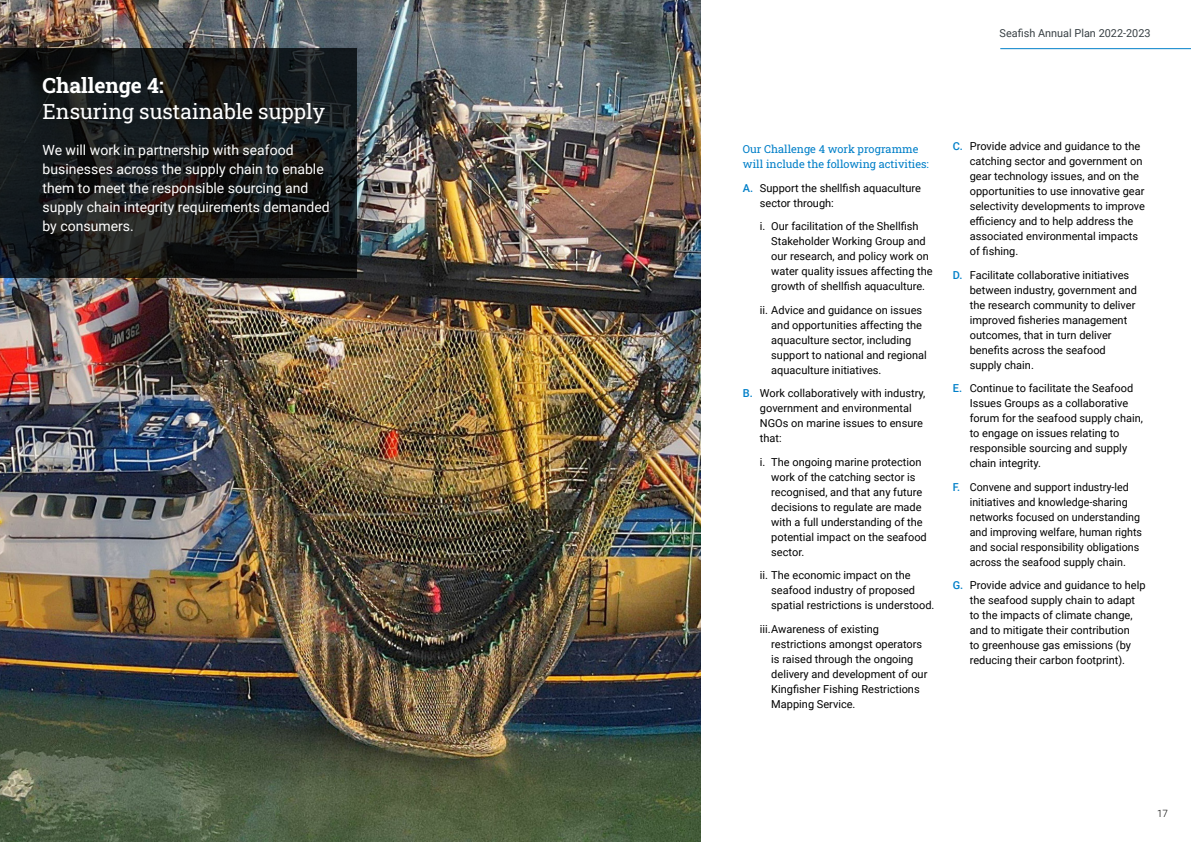
<style>
.page{position:relative;width:1191px;height:842px;background:#fff}
.page>*{position:absolute;margin:0;border:0;box-sizing:border-box;transform-origin:0 0}
.Heading_1{font:21px/26px "Roboto Slab";color:#fff}
.Challenge_intros{font:14px/19px "Roboto";color:#fff}
.t1{font:11px/15px "Roboto";color:#000}
.Heading_3{font:11px/15px "Roboto Slab";color:#007fc8}
.t2{font:11px "Roboto";color:#384044}
.t3{font:300 10px "Roboto";color:#000}
.s1{font-weight:700}
.s2{font-weight:500;color:#007fc8}
</style>
<div class="page">
<hr style="left:1000px;top:48px;width:191px;height:1px;background:#007fc8">
<img style="left:0;top:0;width:700px;height:842px">
<svg style="left:0;top:49px;width:357px;height:229px;background:#171a1b"></svg>
<p class="Heading_1" style="left:43px;top:72px;width:284px"><span class="s1">Challenge 4:<br></span>Ensuring sustainable supply</p>
<p class="Challenge_intros" style="left:43px;top:140px;width:289px">We will work in partnership with seafood businesses across the supply chain to enable them to meet the responsible sourcing and supply chain integrity requirements demanded by consumers.</p>
<p class="t2" style="left:999px;top:25px;width:152px">Seafish Annual Plan 2022-2023</p>
<p class="Heading_3" style="left:743px;top:141px;width:187px">Our Challenge 4 work programme will include the following activities:</p>
<p class="t1" style="left:760px;top:180px;width:163px;text-indent:-17px"><span class="s2">A.</span> Support the shellfish aquaculture sector through:</p>
<p class="t1" style="left:771px;top:218px;width:163px;text-indent:-11px">i. Our facilitation of the Shellfish Stakeholder Working Group and our research, and policy work on water quality issues affecting the growth of shellfish aquaculture.</p>
<p class="t1" style="left:771px;top:302px;width:157px;text-indent:-11px">ii. Advice and guidance on issues and opportunities affecting the aquaculture sector, including support to national and regional aquaculture initiatives.</p>
<p class="t1" style="left:760px;top:385px;width:167px;text-indent:-17px"><span class="s2">B.</span> Work collaboratively with industry, government and environmental<br>NGOs on marine issues to ensure that:</p>
<p class="t1" style="left:771px;top:454px;width:157px;text-indent:-11px">i. The ongoing marine protection work of the catching sector is recognised, and that any future decisions to regulate are made with a full understanding of the potential impact on the seafood sector.</p>
<p class="t1" style="left:771px;top:567px;width:165px;text-indent:-11px">ii. The economic impact on the seafood industry of proposed spatial restrictions is understood.</p>
<p class="t1" style="left:771px;top:621px;width:158px;text-indent:-11px">iii.Awareness of existing restrictions amongst operators is raised through the ongoing delivery and development of our<br>Kingfisher Fishing Restrictions<br>Mapping Service.</p>
<p class="t1" style="left:969px;top:138px;width:177px;text-indent:-17px"><span class="s2">C.</span> Provide advice and guidance to the catching sector and government on gear technology issues, and on the opportunities to use innovative gear selectivity developments to improve efficiency and to help address the associated environmental impacts of fishing.</p>
<p class="t1" style="left:969px;top:267px;width:169px;text-indent:-17px"><span class="s2">D.</span> Facilitate collaborative initiatives between industry, government and the research community to deliver improved fisheries management outcomes, that in turn deliver benefits across the seafood supply chain.</p>
<p class="t1" style="left:969px;top:380px;width:175px;text-indent:-17px"><span class="s2">E.</span> Continue to facilitate the Seafood<br>Issues Groups as a collaborative forum for the seafood supply chain, to engage on issues relating to responsible sourcing and supply chain integrity.</p>
<p class="t1" style="left:969px;top:479px;width:174px;text-indent:-17px"><span class="s2">F.</span> Convene and support industry-led initiatives and knowledge-sharing networks focused on understanding and improving welfare, human rights and social responsibility obligations across the seafood supply chain.</p>
<p class="t1" style="left:969px;top:577px;width:177px;text-indent:-17px"><span class="s2">G.</span> Provide advice and guidance to help the seafood supply chain to adapt to the impacts of climate change, and to mitigate their contribution<br>to greenhouse gas emissions (by reducing their carbon footprint).</p>
<p class="t3" style="left:1157px;top:807px;width:12px">17</p>
</div>
